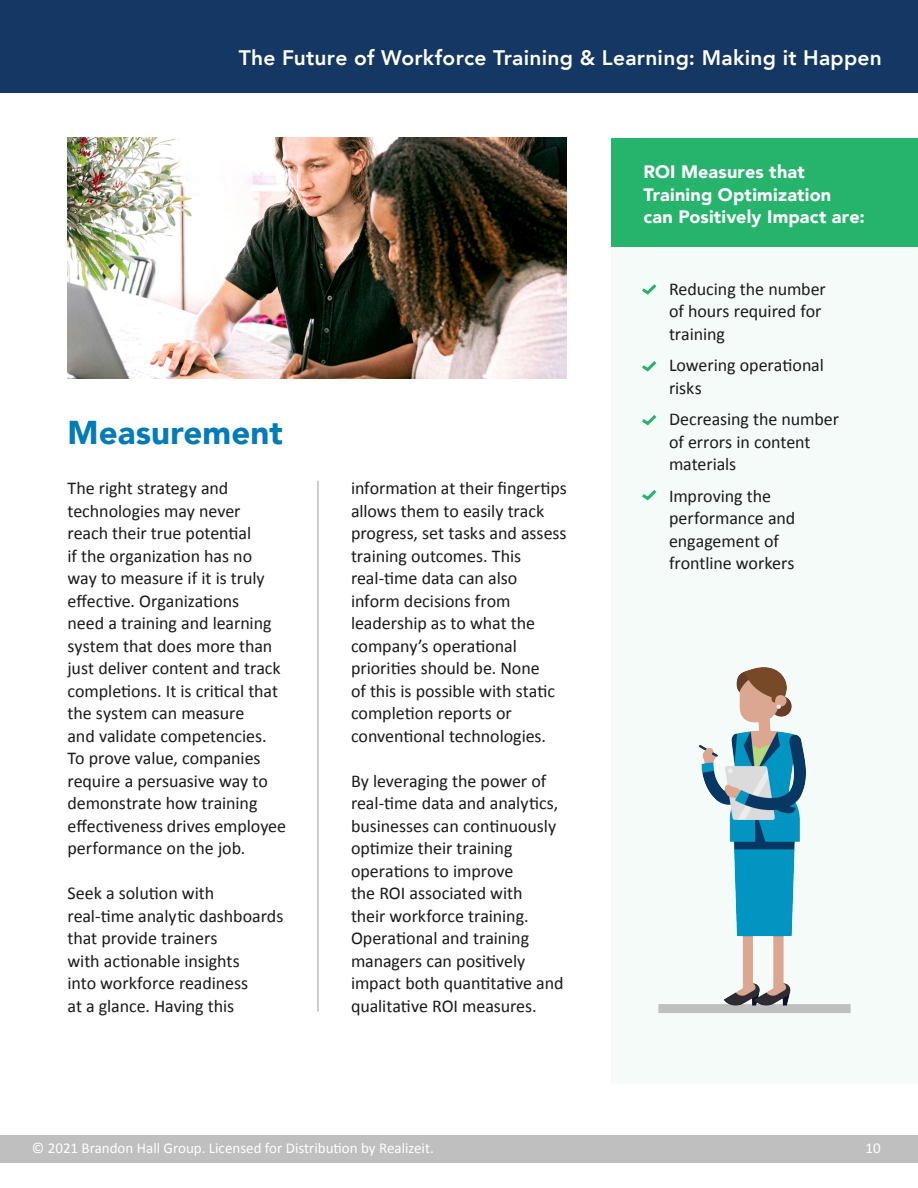
<style>
.page{position:relative;width:918px;height:1188px;background:#fff}
.page>*{position:absolute;margin:0;border:0;box-sizing:border-box;transform-origin:0 0}
.t1{font:900 33px "Avenir";letter-spacing:.005em;color:#027bb6}
.t2{font:800 21px "Avenir";letter-spacing:.01em;color:#fff}
.body_copy{font:18px/22.5px "Calibri";letter-spacing:-.005em;color:#1a1a1a}
.body_copy-2{font:900 18px/22.5px "Avenir";letter-spacing:.01em;color:#fff}
.t3{font:15px "Calibri";color:#fff}
</style>
<div class="page">
<div style="left:0;top:0;width:918px;height:92px;background:#143863"></div>
<div style="left:0;top:1136px;width:918px;height:27px;background:#bfbfbf"></div>
<div style="left:611px;top:138px;width:307px;height:946px;background:#f4fbf8"></div>
<hr style="left:317px;top:481px;width:2px;height:531px;background:#bfbfbf">
<svg style="left:642px;top:284px;width:15px;height:11px"></svg>
<svg style="left:642px;top:361px;width:15px;height:11px"></svg>
<svg style="left:642px;top:415px;width:15px;height:11px"></svg>
<svg style="left:642px;top:490px;width:15px;height:11px"></svg>
<div style="left:658px;top:1004px;width:193px;height:9px;background:#bfbfbf"></div>
<img style="left:699px;top:667px;width:107px;height:339px">
<img style="left:68px;top:138px;width:499px;height:241px">
<div style="left:611px;top:138px;width:307px;height:109px;background:#26b46c"></div>
<p class="t2" style="left:239px;top:41px;width:645px">The Future of Workforce Training &amp; Learning: Making it Happen</p>
<p class="t1" style="left:68px;top:404px;width:217px">Measurement</p>
<p class="body_copy" style="left:68px;top:476px;width:220px">The right strategy and technologies may never<br>reach their true potential<br>if the organization has no<br>way to measure if it is truly effective. Organizations<br>need a training and learning system that does more than just deliver content and track completions. It is critical that the system can measure<br>and validate competencies.<br>To prove value, companies require a persuasive way to demonstrate how training effectiveness drives employee performance on the job.</p>
<p class="body_copy" style="left:68px;top:881px;width:148px">Seek a solution with</p>
<p class="body_copy" style="left:68px;top:904px;width:217px">real-time analytic dashboards that provide trainers<br>with actionable insights<br>into workforce readiness<br>at a glance. Having this</p>
<p class="body_copy" style="left:351px;top:476px;width:217px">information at their fingertips allows them to easily track progress, set tasks and assess training outcomes. This</p>
<p class="body_copy" style="left:351px;top:566px;width:206px">real-time data can also inform decisions from leadership as to what the company’s operational priorities should be. None of this is possible with static completion reports or conventional technologies.</p>
<p class="body_copy" style="left:351px;top:769px;width:214px">By leveraging the power of real-time data and analytics, businesses can continuously optimize their training operations to improve<br>the ROI associated with<br>their workforce training.<br>Operational and training managers can positively impact both quantitative and qualitative ROI measures.</p>
<p class="body_copy-2" style="left:644px;top:160px;width:223px">ROI Measures that<br>Training Optimization can Positively Impact are:</p>
<p class="body_copy" style="left:669px;top:277px;width:158px">Reducing the number of hours required for training</p>
<p class="body_copy" style="left:669px;top:353px;width:156px">Lowering operational risks</p>
<p class="body_copy" style="left:669px;top:407px;width:172px">Decreasing the number of errors in content materials</p>
<p class="body_copy" style="left:669px;top:484px;width:128px">Improving the performance and engagement of</p>
<p class="body_copy" style="left:669px;top:551px;width:127px">frontline workers</p>
<p class="t3" style="left:32px;top:1138px;width:403px">© 2021 Brandon Hall Group. Licensed for Distribution by Realizeit.</p>
<p class="t3" style="left:866px;top:1138px;width:17px">10</p>
</div>
